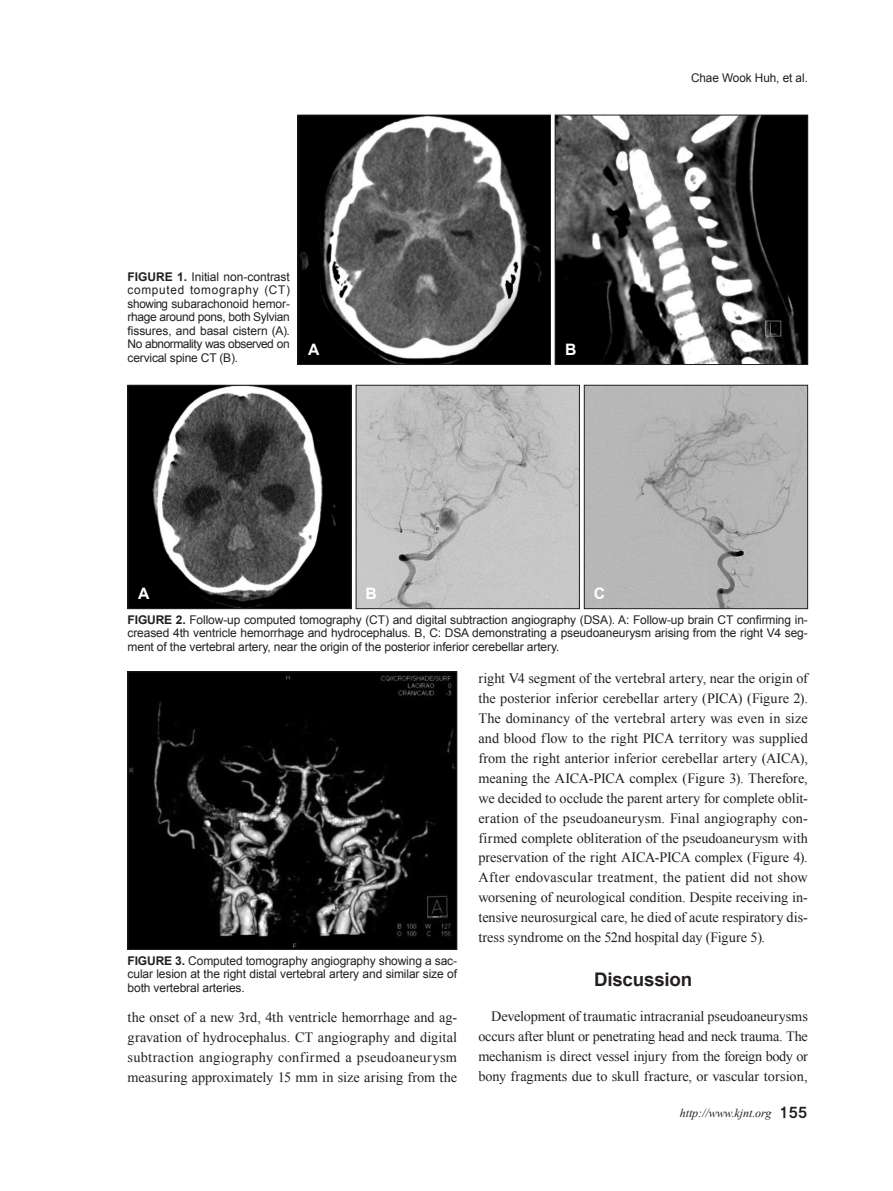
<style>
.page{position:relative;width:893px;height:1191px;background:#fff}
.page>*{position:absolute;margin:0;border:0;box-sizing:border-box;transform-origin:0 0}
.t1{font:700 18.75px "Arial";letter-spacing:-.01em;color:#231f20}
.t2{font:700 15.75px "Arial";color:#fff}
.t3{font:14.25px/20px "Times New Roman";letter-spacing:-.005em;color:#231f20;text-align:justify}
.t4{font:12px/13.5px "Arial";letter-spacing:-.01em;color:#231f20;text-align:justify}
.t5{font:italic 12px "Times New Roman";letter-spacing:-.005em;color:#231f20}
.s1{font-weight:700}
.s2{font-family:"Korean GD";font-weight:800;font-style:normal;font-size:15px}
</style>
<div class="page">
<img style="left:300px;top:117px;width:249px;height:246px">
<div style="left:298px;top:115px;width:253px;height:250px;border:1px solid #231f20"></div>
<img style="left:557px;top:117px;width:249px;height:246px">
<div style="left:555px;top:115px;width:253px;height:250px;border:1px solid #231f20"></div>
<img style="left:130px;top:673px;width:325px;height:274px">
<div style="left:128px;top:671px;width:329px;height:278px;border:1px solid #231f20"></div>
<img style="left:130px;top:387px;width:219px;height:220px">
<div style="left:128px;top:385px;width:223px;height:224px;border:1px solid #231f20"></div>
<img style="left:358px;top:387px;width:220px;height:220px">
<div style="left:356px;top:385px;width:224px;height:224px;border:1px solid #231f20"></div>
<img style="left:586px;top:387px;width:220px;height:220px">
<div style="left:584px;top:385px;width:224px;height:224px;border:1px solid #231f20"></div>
<p class="t4" style="left:128px;top:270px;width:164px"><span class="s1">FIGURE 1.</span> Initial non-contrast computed tomography (CT) showing subarachonoid hemor&shy;rhage around pons, both Sylvian fissures, and basal cistern (A).<br>No abnormality was observed on cervical spine CT (B).</p>
<p class="t2" style="left:308px;top:339px;width:13px">A</p>
<p class="t2" style="left:565px;top:339px;width:13px">B</p>
<p class="t4" style="left:691px;top:71px;width:118px">Chae Wook Huh, et al.</p>
<p class="t2" style="left:138px;top:583px;width:13px">A</p>
<p class="t2" style="left:365px;top:583px;width:13px">B</p>
<p class="t2" style="left:594px;top:583px;width:13px">C</p>
<p class="t4" style="left:128px;top:613px;width:682px"><span class="s1">FIGURE 2.</span> Follow-up computed tomography (CT) and digital subtraction angiography (DSA). A: Follow-up brain CT confirming in&shy;creased 4th ventricle hemorrhage and hydrocephalus. B, C: DSA demonstrating a pseudoaneurysm arising from the right V4 seg&shy;ment of the vertebral artery, near the origin of the posterior inferior cerebellar artery.</p>
<p class="t4" style="left:128px;top:953px;width:331px"><span class="s1">FIGURE 3.</span> Computed tomography angiography showing a sac&shy;cular lesion at the right distal vertebral artery and similar size of both vertebral arteries.</p>
<p class="t3" style="left:128px;top:1007px;width:331px">the onset of a new 3rd, 4th ventricle hemorrhage and ag&shy;gravation of hydrocephalus. CT angiography and digital subtraction angiography confirmed a pseudoaneurysm measuring approximately 15 mm in size arising from the</p>
<p class="t3" style="left:478px;top:668px;width:331px">right V4 segment of the vertebral artery, near the origin of the posterior inferior cerebellar artery (PICA) (Figure 2).<br>The dominancy of the vertebral artery was even in size and blood flow to the right PICA territory was supplied from the right anterior inferior cerebellar artery (AICA), meaning the AICA-PICA complex (Figure 3). Therefore, we decided to occlude the parent artery for complete oblit&shy;eration of the pseudoaneurysm. Final angiography con&shy;firmed complete obliteration of the pseudoaneurysm with preservation of the right AICA-PICA complex (Figure 4).<br>After endovascular treatment, the patient did not show worsening of neurological condition. Despite receiving in&shy;tensive neurosurgical care, he died of acute respiratory dis&shy;tress syndrome on the 52nd hospital day (Figure 5).</p>
<h1 class="t1" style="left:594px;top:967px;width:100px">Discussion</h1>
<p class="t3" style="left:478px;top:1006px;width:331px;text-indent:13px">Development of traumatic intracranial pseudoaneurysms occurs after blunt or penetrating head and neck trauma. The mechanism is direct vessel injury from the foreign body or bony fragments due to skull fracture, or vascular torsion,</p>
<p class="t5" style="left:680px;top:1104px;width:130px">http://www.kjnt.org <span class="s2">155</span></p>
</div>
